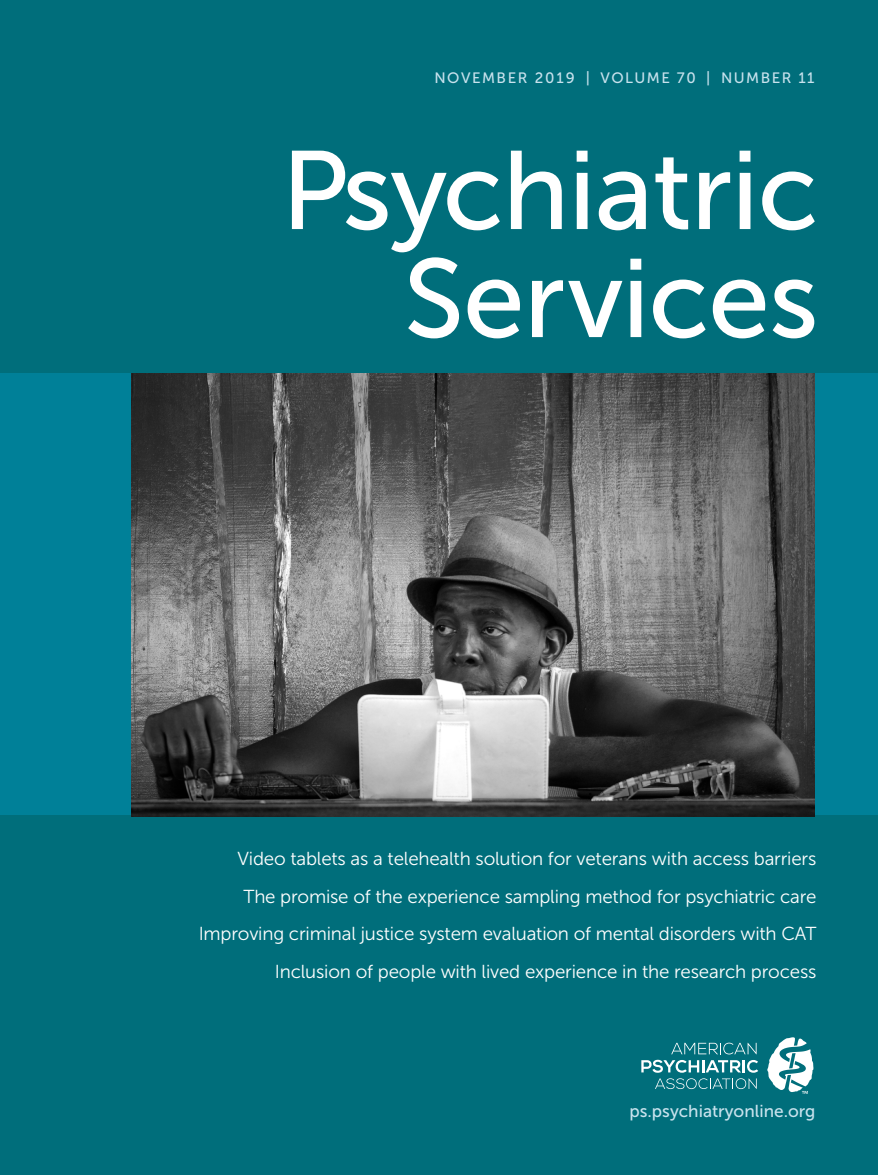
<style>
.page{position:relative;width:878px;height:1175px;background:#006e7b}
.page>*{position:absolute;margin:0;border:0;box-sizing:border-box;transform-origin:0 0}
.t1{font:111px "Museo Sans 500";letter-spacing:-.01em;color:#fff}
.Cover_blurbs{font:18.75px "Museo Sans 300";letter-spacing:-.01em;color:#fff}
.t2{font:17.25px "Museo Sans 500";color:#c8e2ed}
.t3{font:15px "Museo Sans 500";letter-spacing:.1em;color:#c8e2ed}
</style>
<div class="page">
<div style="left:0;top:373px;width:878px;height:441px;background:#008098"></div>
<img style="left:131px;top:373px;width:683px;height:443px">
<svg style="left:767px;top:1037px;width:46px;height:56px"></svg>
<svg style="left:641px;top:1042px;width:117px;height:30px"></svg>
<svg style="left:655px;top:1078px;width:101px;height:11px"></svg>
<p class="t3" style="left:434px;top:69px;width:381px">NOVEMBER 2019 | VOLUME 70 | NUMBER 11</p>
<p class="t1" style="left:281px;top:130px;width:539px">Psychiatric</p>
<p class="t1" style="left:403px;top:238px;width:416px">Services</p>
<p class="Cover_blurbs" style="left:237px;top:848px;width:580px">Video tablets as a telehealth solution for veterans with access barriers</p>
<p class="Cover_blurbs" style="left:243px;top:886px;width:574px">The promise of the experience sampling method for psychiatric care</p>
<p class="Cover_blurbs" style="left:199px;top:923px;width:619px">Improving criminal justice system evaluation of mental disorders with CAT</p>
<p class="Cover_blurbs" style="left:275px;top:961px;width:543px">Inclusion of people with lived experience in the research process</p>
<p class="t2" style="left:629px;top:1101px;width:187px">ps.psychiatryonline.org</p>
</div>
